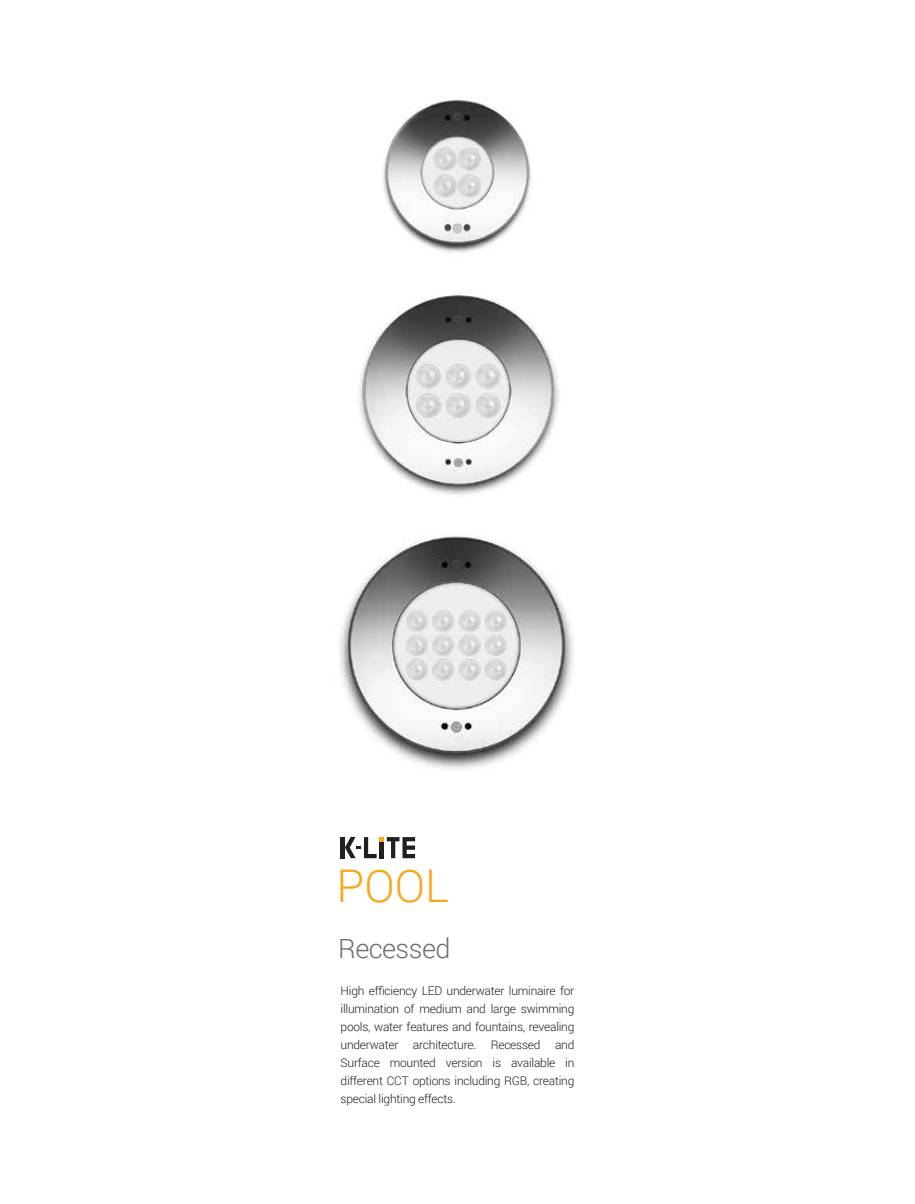
<style>
.page{position:relative;width:915px;height:1204px;background:#fff}
.page>*{position:absolute;margin:0;border:0;box-sizing:border-box;transform-origin:0 0}
.t1{font:300 45px "Roboto";color:#faa61a}
.t2{font:300 27px "Roboto";letter-spacing:-.02em;color:#6d6e71}
.t3{font:300 12px/18px "Roboto";letter-spacing:-.02em;color:#231f20;text-align:justify}
</style>
<div class="page">
<img style="left:339px;top:536px;width:235px;height:234px">
<img style="left:359px;top:293px;width:200px;height:202px">
<img style="left:383px;top:97px;width:148px;height:155px">
<div style="left:340px;top:836px;width:5px;height:22px;background:#231f20"></div>
<svg style="left:345px;top:836px;width:70px;height:22px"></svg>
<p class="t1" style="left:336px;top:854px;width:114px">POOL</p>
<p class="t2" style="left:338px;top:929px;width:114px">Recessed</p>
<p class="t3" style="left:340px;top:981px;width:235px">High efficiency LED underwater luminaire for illumination of medium and large swimming pools, water features and fountains, revealing underwater architecture. Recessed and Surface mounted version is available in different CCT options including RGB, creating special lighting effects.</p>
</div>
